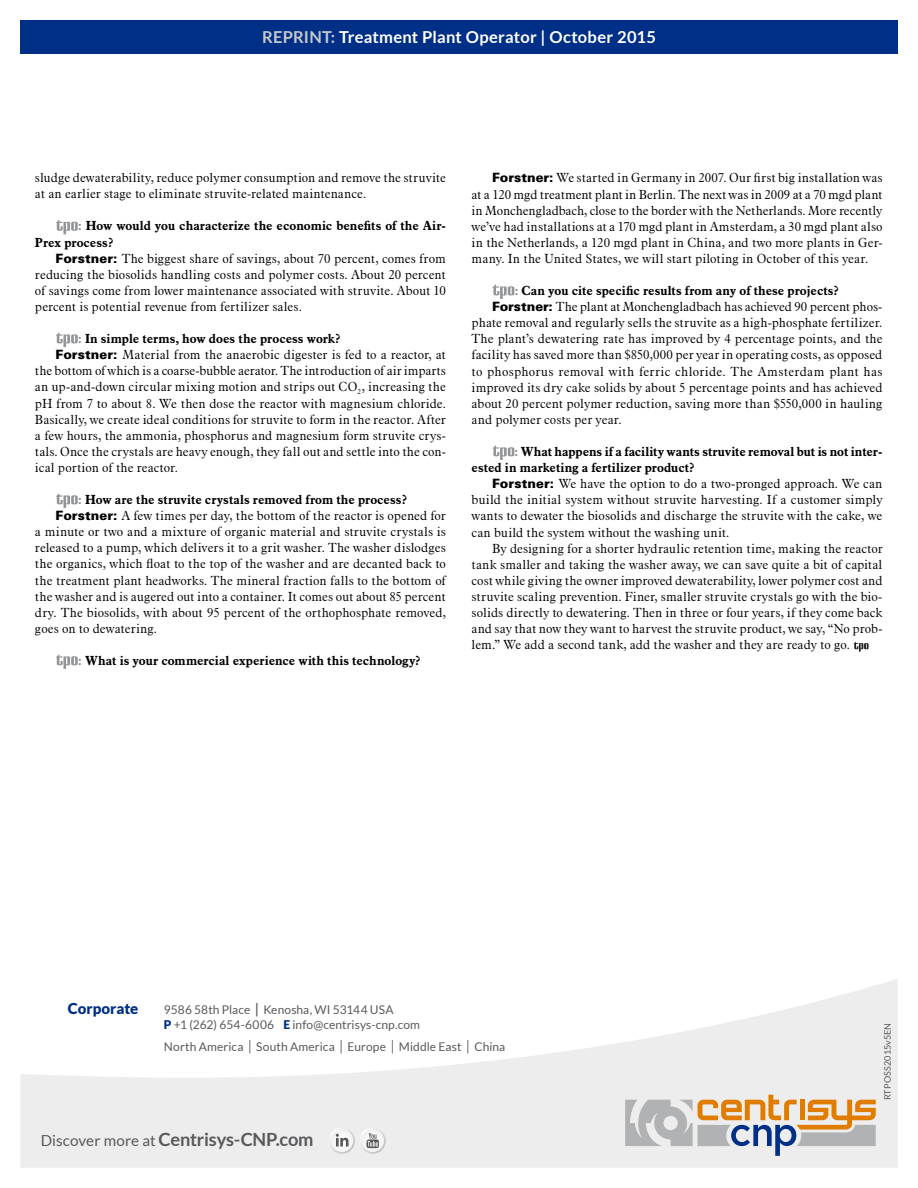
<style>
.page{position:relative;width:918px;height:1188px;background:#fff}
.page>*{position:absolute;margin:0;border:0;box-sizing:border-box;transform-origin:0 0}
.t1{font:700 18.15px "Lato";letter-spacing:-.01em;color:#58595b}
.t2{font:700 16.5px "Lato";letter-spacing:.015em;color:#fff}
.t3{font:900 15px "Lato";letter-spacing:-.005em;color:#002f87}
.t4{font:300 12.9px/16px "Aldine 721 BT";color:#000;text-align:justify}
.t5{font:700 12.9px/16px "Aldine 721 BT";color:#000}
.t6{font:300 12.9px "Aldine 721 BT";letter-spacing:.02em;color:#000}
.t7{font:12px/15px "Lato";letter-spacing:.005em;color:#58595b}
.t8{font:9px "Lato";letter-spacing:.015em;color:#58595b}
.s1{color:#c7c8ca}
.s2{color:#808284}
.s3{font-family:"Univers";font-weight:900}
.s4{font-weight:700;font-size:14.4px}
.s5{font-weight:900;color:#002f87}
.s6{font-size:14.4px}
.s7{font-weight:400;font-size:15.15px}
</style>
<div class="page">
<svg style="left:20px;top:979px;width:878px;height:189px;fill:#ededee"></svg>
<svg style="left:330px;top:1128px;width:24px;height:25px"></svg>
<div style="left:329px;top:1128px;width:26px;height:26px;border:2px solid #fff;border-radius:50%"></div>
<svg style="left:336px;top:1134px;width:13px;height:12px"></svg>
<svg style="left:360px;top:1128px;width:25px;height:25px"></svg>
<div style="left:360px;top:1128px;width:26px;height:26px;border:2px solid #fff;border-radius:50%"></div>
<svg style="left:366px;top:1133px;width:13px;height:15px"></svg>
<svg style="left:625px;top:1095px;width:251px;height:61px;background:#cfc2b5"></svg>
<div style="left:20px;top:20px;width:878px;height:34px;background:#002f87"></div>
<svg style="left:56px;top:220px;width:22px;height:14px"></svg>
<svg style="left:56px;top:332px;width:22px;height:15px"></svg>
<svg style="left:56px;top:493px;width:22px;height:15px"></svg>
<svg style="left:56px;top:654px;width:22px;height:15px"></svg>
<svg style="left:492px;top:284px;width:22px;height:15px"></svg>
<svg style="left:492px;top:445px;width:22px;height:15px"></svg>
<svg style="left:853px;top:642px;width:16px;height:10px"></svg>
<p class="t2" style="left:262px;top:28px;width:395px"><span class="s1">REPRINT:</span> Treatment Plant Operator | October 2015</p>
<p class="t4" style="left:35px;top:169px;width:412px">sludge dewaterability, reduce polymer consumption and remove the struvite at an earlier stage to eliminate struvite-related maintenance.</p>
<p class="t5" style="left:35px;top:218px;width:412px;text-indent:43px"><span class="s2">:</span> How would you characterize the economic benefits of the Air-<br>Prex process?</p>
<p class="t4" style="left:35px;top:250px;width:412px;text-indent:21px"><span class="s3">Forstner:</span> The biggest share of savings, about 70 percent, comes from reducing the biosolids handling costs and polymer costs. About 20 percent of savings come from lower maintenance associated with struvite. About 10 percent is potential revenue from fertilizer sales.</p>
<p class="t5" style="left:78px;top:330px;width:264px"><span class="s2">:</span> In simple terms, how does the process work?</p>
<p class="t4" style="left:56px;top:347px;width:392px"><span class="s3">Forstner:</span> Material from the anaerobic digester is fed to a reactor, at</p>
<p class="t4" style="left:35px;top:363px;width:412px">the bottom of which is a coarse-bubble aerator. The introduction of air imparts</p>
<p class="t4" style="left:35px;top:379px;width:412px">an up-and-down circular mixing motion and strips out CO<sub>2</sub>, increasing the</p>
<p class="t4" style="left:35px;top:395px;width:413px">pH from 7 to about 8. We then dose the reactor with magnesium chloride.</p>
<p class="t4" style="left:35px;top:411px;width:412px">Basically, we create ideal conditions for struvite to form in the reactor. After</p>
<p class="t4" style="left:35px;top:427px;width:412px">a few hours, the ammonia, phosphorus and magnesium form struvite crys-</p>
<p class="t4" style="left:35px;top:443px;width:412px">tals. Once the crystals are heavy enough, they fall out and settle into the con-</p>
<p class="t4" style="left:35px;top:459px;width:145px">ical portion of the reactor.</p>
<p class="t5" style="left:78px;top:491px;width:331px"><span class="s2">:</span> How are the struvite crystals removed from the process?</p>
<p class="t4" style="left:56px;top:507px;width:392px"><span class="s3">Forstner:</span> A few times per day, the bottom of the reactor is opened for</p>
<p class="t4" style="left:35px;top:524px;width:413px">a minute or two and a mixture of organic material and struvite crystals is</p>
<p class="t4" style="left:35px;top:540px;width:412px">released to a pump, which delivers it to a grit washer. The washer dislodges</p>
<p class="t4" style="left:35px;top:556px;width:413px">the organics, which float to the top of the washer and are decanted back to</p>
<p class="t4" style="left:35px;top:572px;width:412px">the treatment plant headworks. The mineral fraction falls to the bottom of</p>
<p class="t4" style="left:35px;top:588px;width:412px">the washer and is augered out into a container. It comes out about 85 percent</p>
<p class="t4" style="left:35px;top:604px;width:413px">dry. The biosolids, with about 95 percent of the orthophosphate removed,</p>
<p class="t4" style="left:35px;top:620px;width:124px">goes on to dewatering.</p>
<p class="t5" style="left:78px;top:652px;width:344px"><span class="s2">:</span> What is your commercial experience with this technology?</p>
<p class="t4" style="left:472px;top:170px;width:413px;text-indent:21px"><span class="s3">Forstner:</span> We started in Germany in 2007. Our first big installation was at a 120 mgd treatment plant in Berlin. The next was in 2009 at a 70 mgd plant in Monchengladbach, close to the border with the Netherlands. More recently we’ve had installations at a 170 mgd plant in Amsterdam, a 30 mgd plant also in the Netherlands, a 120 mgd plant in China, and two more plants in Ger&shy;many. In the United States, we will start piloting in October of this year.</p>
<p class="t5" style="left:514px;top:282px;width:326px"><span class="s2">:</span> Can you cite specific results from any of these projects?</p>
<p class="t4" style="left:492px;top:298px;width:392px"><span class="s3">Forstner:</span> The plant at Monchengladbach has achieved 90 percent phos-</p>
<p class="t4" style="left:472px;top:315px;width:412px">phate removal and regularly sells the struvite as a high-phosphate fertilizer.</p>
<p class="t4" style="left:472px;top:331px;width:412px">The plant’s dewatering rate has improved by 4 percentage points, and the</p>
<p class="t4" style="left:472px;top:347px;width:412px">facility has saved more than $850,000 per year in operating costs, as opposed</p>
<p class="t6" style="left:472px;top:363px;width:412px">to phosphorus removal with ferric chloride. The Amsterdam plant has</p>
<p class="t4" style="left:472px;top:379px;width:412px">improved its dry cake solids by about 5 percentage points and has achieved</p>
<p class="t4" style="left:472px;top:395px;width:412px">about 20 percent polymer reduction, saving more than $550,000 in hauling</p>
<p class="t4" style="left:472px;top:411px;width:152px">and polymer costs per year.</p>
<p class="t5" style="left:472px;top:443px;width:412px;text-indent:43px"><span class="s2">:</span> What happens if a facility wants struvite removal but is not inter&shy;ested in marketing a fertilizer product?</p>
<p class="t4" style="left:472px;top:476px;width:413px;text-indent:21px"><span class="s3">Forstner:</span> We have the option to do a two-pronged approach. We can build the initial system without struvite harvesting. If a customer simply wants to dewater the biosolids and discharge the struvite with the cake, we can build the system without the washing unit.</p>
<p class="t4" style="left:472px;top:540px;width:413px;text-indent:21px">By designing for a shorter hydraulic retention time, making the reactor tank smaller and taking the washer away, we can save quite a bit of capital cost while giving the owner improved dewaterability, lower polymer cost and struvite scaling prevention. Finer, smaller struvite crystals go with the bio&shy;solids directly to dewatering. Then in three or four years, if they come back and say that now they want to harvest the struvite product, we say, “No prob&shy;lem.” We add a second tank, add the washer and they are ready to go.</p>
<p class="t3" style="left:68px;top:1000px;width:72px">Corporate</p>
<p class="t7" style="left:164px;top:1002px;width:258px">9586 58th Place <span class="s4">|</span> Kenosha, WI 53144 USA<br><span class="s5">P</span> +1 (262) 654-6006 <span class="s5">E</span> info@centrisys-cnp.com</p>
<p class="t7" style="left:164px;top:1039px;width:343px">North America <span class="s6">|</span> South America <span class="s6">|</span> Europe <span class="s6">|</span> Middle East <span class="s6">|</span> China</p>
<h1 class="t1" style="left:41px;top:1129px;width:274px"><span class="s7">Discover more at</span> Centrisys-CNP.com</h1>
<p class="t8" style="left:883px;top:1100px;width:79px;rotate:-90deg">RTPOSS2015v5EN</p>
</div>
